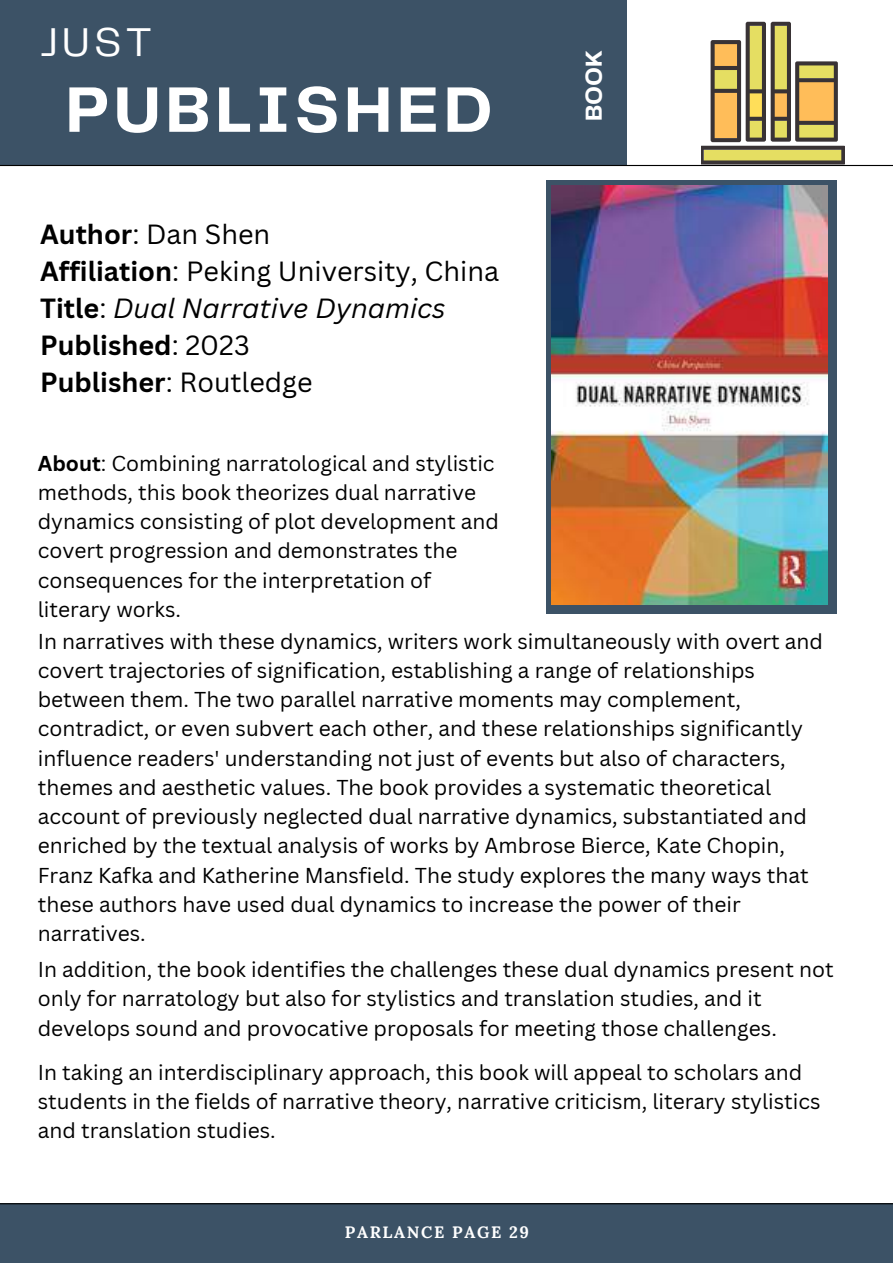
<style>
.page{position:relative;width:893px;height:1264px;background:#fff}
.page>*{position:absolute;margin:0;border:0;box-sizing:border-box;transform-origin:0 0}
.t1{font:700 66.75px "Telegraf";letter-spacing:.07em;color:#fff}
.t2{font:41.7px "Telegraf";color:#fff}
.t3{font:27px/37px "Canva Sans";color:#000}
.t4{font:700 24px "Telegraf";color:#fff}
.t5{font:21px/29.2px "Canva Sans";color:#000}
.t6{font:700 16.5px "Lora";letter-spacing:.1em;color:#fff}
.s1{font-weight:700}
.s2{font-style:italic}
</style>
<div class="page">
<div style="left:0;top:0;width:626px;height:164px;background:#3c5266"></div>
<div style="left:0;top:1203px;width:892px;height:59px;background:#3c5266"></div>
<svg style="left:701px;top:22px;width:143px;height:142px"></svg>
<svg style="left:546px;top:180px;width:290px;height:433px;background:#465868"></svg>
<img style="left:552px;top:186px;width:275px;height:418px">
<hr style="left:0;top:1203px;width:892px;height:1px;background:#000">
<hr style="left:0;top:165px;width:892px;height:1px;background:#000">
<h2 class="t2" style="left:40px;top:25px;width:113px">JUST</h2>
<h1 class="t1" style="left:65px;top:81px;width:428px">PUBLISHED</h1>
<p class="t3" style="left:40px;top:215px;width:460px"><span class="s1">Author</span>: Dan Shen<br><span class="s1">Affiliation</span>: Peking University, China<br><span class="s1">Title</span>: <span class="s2">Dual Narrative Dynamics<br></span><span class="s1">Published</span>: 2023<br><span class="s1">Publisher</span>: Routledge</p>
<p class="t5" style="left:38px;top:448px;width:462px"><span class="s1">About</span>: Combining narratological and stylistic methods, this book theorizes dual narrative dynamics consisting of plot development and covert progression and demonstrates the consequences for the interpretation of literary works.</p>
<p class="t4" style="left:583px;top:121px;width:73px;rotate:-90deg">BOOK</p>
<p class="t5" style="left:38px;top:626px;width:786px">In narratives with these dynamics, writers work simultaneously with overt and covert trajectories of signification, establishing a range of relationships between them. The two parallel narrative moments may complement, contradict, or even subvert each other, and these relationships significantly influence readers' understanding not just of events but also of characters, themes and aesthetic values. The book provides a systematic theoretical account of previously neglected dual narrative dynamics, substantiated and enriched by the textual analysis of works by Ambrose Bierce, Kate Chopin, Franz Kafka and Katherine Mansfield. The study explores the many ways that these authors have used dual dynamics to increase the power of their narratives.</p>
<p class="t5" style="left:38px;top:954px;width:797px">In addition, the book identifies the challenges these dual dynamics present not only for narratology but also for stylistics and translation studies, and it develops sound and provocative proposals for meeting those challenges.</p>
<p class="t5" style="left:38px;top:1057px;width:784px">In taking an interdisciplinary approach, this book will appeal to scholars and students in the fields of narrative theory, narrative criticism, literary stylistics and translation studies.</p>
<p class="t6" style="left:345px;top:1221px;width:186px">PARLANCE PAGE 29</p>
</div>
